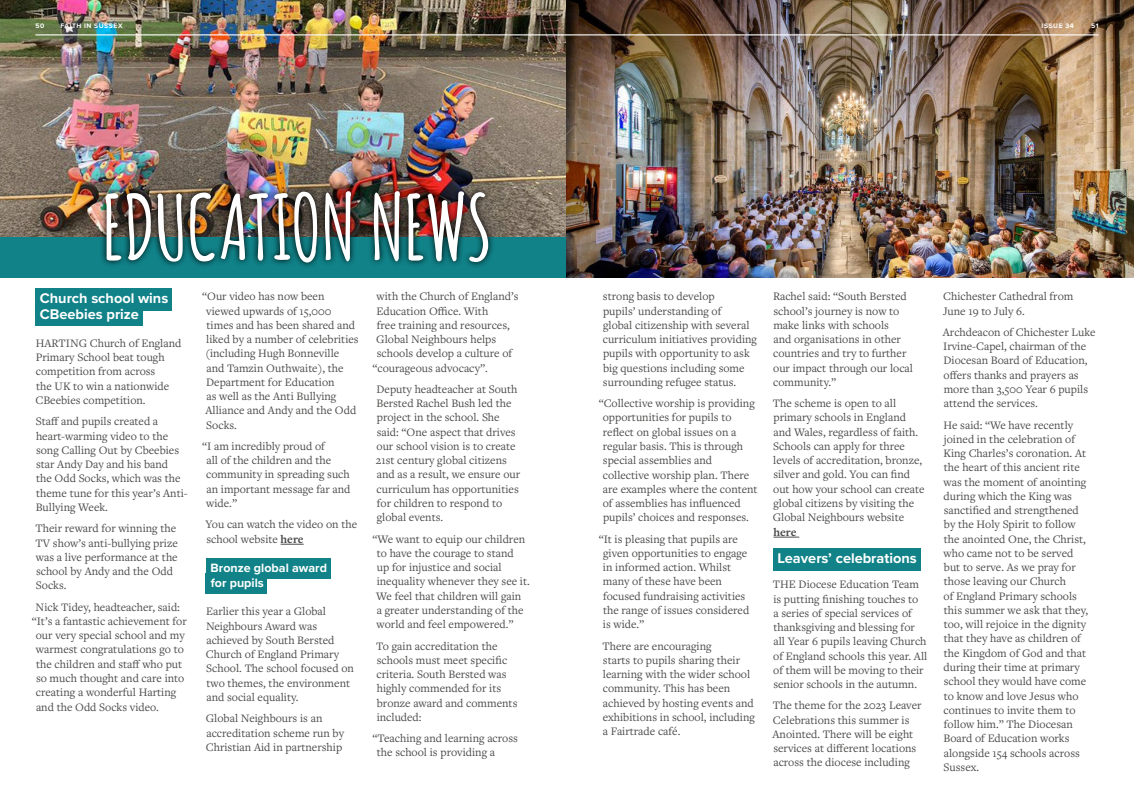
<style>
.page{position:relative;width:1134px;height:805px;background:#fff}
.page>*{position:absolute;margin:0;border:0;box-sizing:border-box;transform-origin:0 0}
.t1{font:700 88.25px "Amatic";letter-spacing:.025em;color:#fff}
.t2{font:700 14.5px/15px "Proxima Nova";color:#fff}
.t3{font:700 12.5px/15px "Proxima Nova";color:#fff}
.t4{font:11.88px/14.2px "Freight Text Pro";color:#4a4a49}
.t5{font:700 11.88px "Freight Text Pro";color:#4a4a49}
.t6{font:700 6.75px "Proxima Nova";letter-spacing:.085em;color:#fff}
.s1{font-weight:700}
</style>
<div class="page">
<div style="left:0;top:142px;width:567px;height:136px;background:#108288"></div>
<div style="left:35px;top:288px;width:137px;height:22px;background:#108288"></div>
<div style="left:35px;top:303px;width:108px;height:22px;background:#108288"></div>
<svg style="left:281px;top:544px;width:23px;height:1px"></svg>
<div style="left:206px;top:557px;width:124px;height:21px;background:#108288"></div>
<div style="left:206px;top:572px;width:61px;height:21px;background:#108288"></div>
<svg style="left:773px;top:536px;width:26px;height:1px"></svg>
<div style="left:773px;top:547px;width:147px;height:23px;background:#108288"></div>
<img style="left:0;top:0;width:567px;height:237px">
<img style="left:567px;top:0;width:567px;height:278px">
<img style="left:99px;top:184px;width:396px;height:82px">
<hr style="left:567px;top:34px;width:531px;height:1px;background:#fff">
<hr style="left:35px;top:34px;width:532px;height:1px;background:#fff">
<p class="t6" style="left:35px;top:21px;width:10px">50</p>
<p class="t6" style="left:60px;top:21px;width:64px">FAITH IN SUSSEX</p>
<p class="t6" style="left:1041px;top:21px;width:34px">ISSUE 34</p>
<p class="t6" style="left:1091px;top:21px;width:9px">51</p>
<h1 class="t1" style="left:103px;top:164px;width:389px">EDUCATION NEWS</h1>
<p class="t2" style="left:40px;top:291px;width:130px">Church school wins<br>CBeebies prize</p>
<p class="t4" style="left:36px;top:335px;width:147px">HARTING Church of England<br>Primary School beat tough competition from across<br>the UK to win a nationwide<br>CBeebies competition.</p>
<p class="t4" style="left:36px;top:414px;width:154px">Staff and pupils created a heart-warming video to the song Calling Out by Cbeebies star Andy Day and his band<br>the Odd Socks, which was the theme tune for this year’s Anti-<br>Bullying Week.</p>
<p class="t4" style="left:36px;top:521px;width:144px">Their reward for winning the<br>TV show’s anti-bullying prize was a live performance at the school by Andy and the Odd<br>Socks.</p>
<p class="t4" style="left:36px;top:599px;width:146px">Nick Tidey, headteacher, said:</p>
<p class="t4" style="left:32px;top:613px;width:157px">“It’s a fantastic achievement for</p>
<p class="t4" style="left:36px;top:627px;width:151px">our very special school and my</p>
<p class="t4" style="left:36px;top:642px;width:149px">warmest congratulations go to</p>
<p class="t4" style="left:36px;top:656px;width:148px">the children and staff who put</p>
<p class="t4" style="left:36px;top:670px;width:150px">so much thought and care into</p>
<p class="t4" style="left:36px;top:684px;width:142px">creating a wonderful Harting</p>
<p class="t4" style="left:36px;top:699px;width:124px">and the Odd Socks video.</p>
<p class="t4" style="left:202px;top:289px;width:158px">“Our video has now been viewed upwards of 15,000<br>times and has been shared and liked by a number of celebrities (including Hugh Bonneville<br>and Tamzin Outhwaite), the<br>Department for Education<br>as well as the Anti Bullying<br>Alliance and Andy and the Odd<br>Socks.</p>
<p class="t4" style="left:206px;top:438px;width:146px;text-indent:-4px">“I am incredibly proud of<br>all of the children and the community in spreading such an important message far and wide.”</p>
<p class="t4" style="left:205px;top:517px;width:153px">You can watch the video on the school website <span class="s1">here</span></p>
<p class="t3" style="left:211px;top:559px;width:118px">Bronze global award for pupils</p>
<p class="t4" style="left:206px;top:604px;width:150px">Earlier this year a Global<br>Neighbours Award was achieved by South Bersted<br>Church of England Primary<br>School. The school focused on two themes, the environment and social equality.</p>
<p class="t4" style="left:206px;top:710px;width:140px">Global Neighbours is an accreditation scheme run by<br>Christian Aid in partnership</p>
<p class="t4" style="left:377px;top:289px;width:143px">with the Church of England’s</p>
<p class="t4" style="left:376px;top:303px;width:113px">Education Office. With</p>
<p class="t4" style="left:377px;top:317px;width:134px">free training and resources,</p>
<p class="t4" style="left:376px;top:331px;width:122px">Global Neighbours helps</p>
<p class="t4" style="left:377px;top:346px;width:137px">schools develop a culture of</p>
<p class="t4" style="left:372px;top:360px;width:117px">“courageous advocacy”.</p>
<p class="t4" style="left:376px;top:381px;width:146px">Deputy headteacher at South<br>Bersted Rachel Bush led the project in the school. She said: “One aspect that drives our school vision is to create<br>21st century global citizens and as a result, we ensure our curriculum has opportunities for children to respond to global events.</p>
<p class="t4" style="left:376px;top:531px;width:155px;text-indent:-4px">“We want to equip our children to have the courage to stand<br>up for injustice and social inequality whenever they see it.<br>We feel that children will gain<br>a greater understanding of the world and feel empowered.”</p>
<p class="t4" style="left:376px;top:638px;width:143px">To gain accreditation the schools must meet specific criteria. South Bersted was highly commended for its bronze award and comments included:</p>
<p class="t4" style="left:377px;top:730px;width:143px;text-indent:-4px">“Teaching and learning across the school is providing a</p>
<p class="t4" style="left:603px;top:289px;width:156px">strong basis to develop<br>pupils’ understanding of<br>global citizenship with several curriculum initiatives providing pupils with opportunity to ask big questions including some surrounding refugee status.</p>
<p class="t4" style="left:603px;top:396px;width:156px;text-indent:-4px">“Collective worship is providing opportunities for pupils to reflect on global issues on a regular basis. This is through special assemblies and collective worship plan. There are examples where the content of assemblies has influenced pupils’ choices and responses.</p>
<p class="t4" style="left:603px;top:531px;width:148px;text-indent:-4px">“It is pleasing that pupils are given opportunities to engage in informed action. Whilst many of these have been focused fundraising activities the range of issues considered is wide.”</p>
<p class="t4" style="left:602px;top:638px;width:154px">There are encouraging<br>starts to pupils sharing their learning with the wider school community. This has been achieved by hosting events and exhibitions in school, including a Fairtrade café.</p>
<p class="t4" style="left:773px;top:289px;width:141px">Rachel said: “South Bersted school’s journey is now to make links with schools<br>and organisations in other countries and try to further our impact through our local community.”</p>
<p class="t4" style="left:773px;top:395px;width:153px">The scheme is open to all primary schools in England and Wales, regardless of faith.<br>Schools can apply for three levels of accreditation, bronze, silver and gold. You can find out how your school can create global citizens by visiting the<br>Global Neighbours website</p>
<p class="t5" style="left:773px;top:523px;width:25px">here</p>
<p class="t2" style="left:777px;top:550px;width:141px">Leavers’ celebrations</p>
<p class="t4" style="left:773px;top:576px;width:156px">THE Diocese Education Team is putting finishing touches to<br>a series of special services of thanksgiving and blessing for all Year 6 pupils leaving Church of England schools this year. All of them will be moving to their senior schools in the autumn.</p>
<p class="t4" style="left:772px;top:697px;width:151px">The theme for the 2023 Leaver<br>Celebrations this summer is<br>Anointed. There will be eight services at different locations across the diocese including</p>
<p class="t4" style="left:943px;top:289px;width:132px">Chichester Cathedral from<br>June 19 to July 6.</p>
<p class="t4" style="left:943px;top:324px;width:154px">Archdeacon of Chichester Luke<br>Irvine-Capel, chairman of the<br>Diocesan Board of Education, offers thanks and prayers as more than 3,500 Year 6 pupils attend the services.</p>
<p class="t4" style="left:943px;top:417px;width:146px">He said: “We have recently joined in the celebration of<br>King Charles’s coronation. At the heart of this ancient rite was the moment of anointing during which the King was sanctified and strengthened by the Holy Spirit to follow the anointed One, the Christ, who came not to be served but to serve. As we pray for those leaving our Church<br>of England Primary schools this summer we ask that they, too, will rejoice in the dignity that they have as children of the Kingdom of God and that during their time at primary school they would have come to know and love Jesus who continues to invite them to follow him.” The Diocesan<br>Board of Education works alongside 154 schools across<br>Sussex.</p>
</div>
